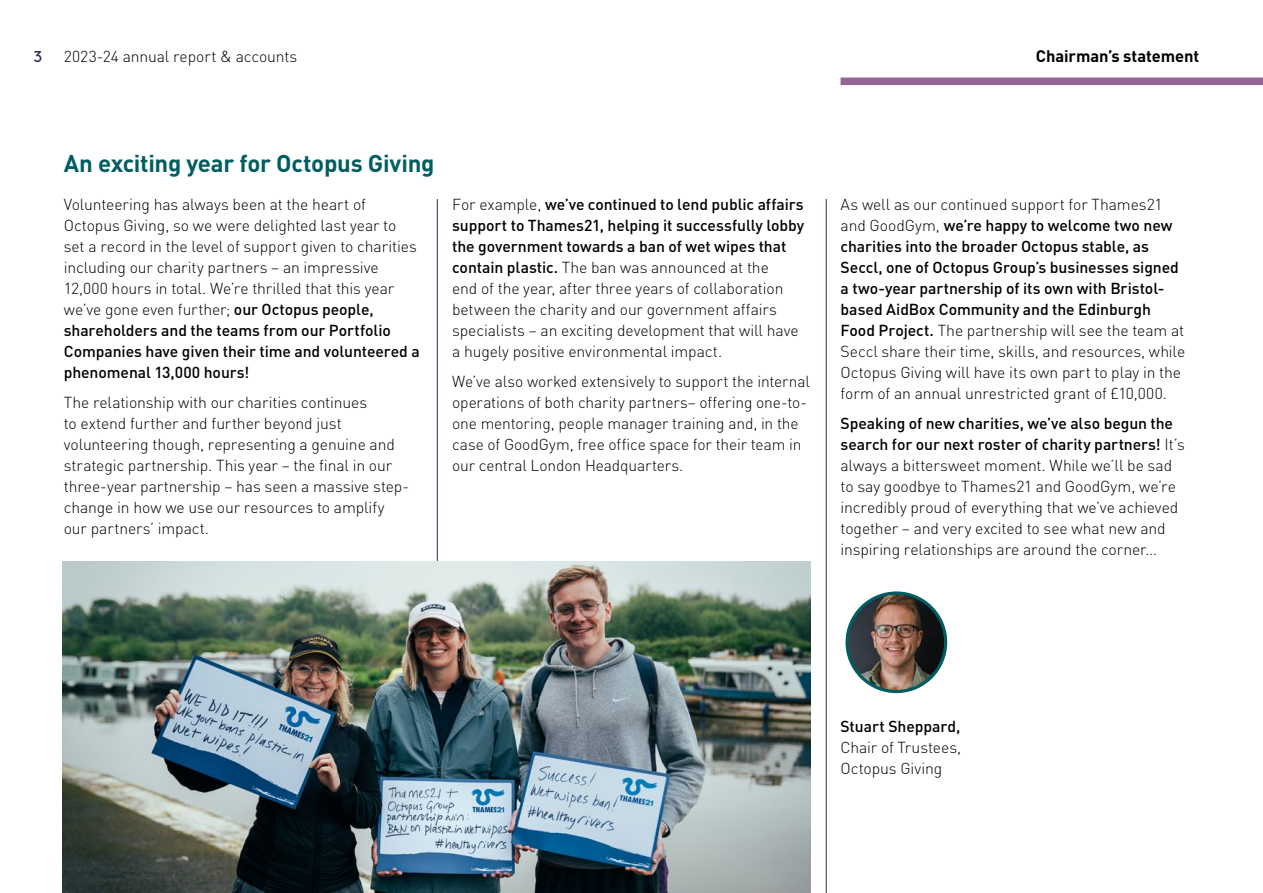
<style>
.page{position:relative;width:1263px;height:893px;background:#fff}
.page>*{position:absolute;margin:0;border:0;box-sizing:border-box;transform-origin:0 0}
.t1{font:700 24px "DIN Pro";letter-spacing:-.01em;color:#005d61}
.t2{font:700 16.5px "DIN Pro";letter-spacing:-.005em;color:#000}
.t3{font:300 15.75px/21px "DIN Pro";letter-spacing:-.005em;color:#000}
.t4{font:500 15.75px "DIN Pro";letter-spacing:-.005em;color:#000}
.t5{font:15.75px "Brown LL";color:#3a2553}
.s1{font-weight:500}
</style>
<div class="page">
<div style="left:840px;top:78px;width:423px;height:7px;background:#966497"></div>
<hr style="left:437px;top:199px;width:1px;height:626px;background:#3a2553">
<hr style="left:826px;top:199px;width:1px;height:694px;background:#3a2553">
<div style="left:847px;top:593px;width:99px;height:99px;background:#005d61;border-radius:50%"></div>
<img style="left:848px;top:594px;width:96px;height:96px;border-radius:48px">
<div style="left:845px;top:591px;width:102px;height:102px;border:3px solid #005d61;border-radius:50%"></div>
<img style="left:63px;top:561px;width:748px;height:332px">
<p class="t5" style="left:33px;top:44px;width:10px">3</p>
<p class="t3" style="left:64px;top:45px;width:235px">2023-24 annual report &amp; accounts</p>
<p class="t2" style="left:1036px;top:44px;width:165px">Chairman’s statement</p>
<h1 class="t1" style="left:64px;top:147px;width:372px">An exciting year for Octopus Giving</h1>
<p class="t3" style="left:64px;top:193px;width:357px">Volunteering has always been at the heart of Octopus Giving, so we were delighted last year to set a record in the level of support given to charities including our charity partners – an impressive 12,000 hours in total. We’re thrilled that this year we’ve gone even further; <span class="s1">our Octopus people, shareholders and the teams from our Portfolio Companies have given their time and volunteered a phenomenal 13,000 hours!</span></p>
<p class="t3" style="left:64px;top:391px;width:347px">The relationship with our charities continues<br>to extend further and further beyond just volunteering though, representing a genuine and strategic partnership. This year – the final in our three-year partnership – has seen a massive step&shy;change in how we use our resources to amplify our partners’ impact.</p>
<p class="t3" style="left:452px;top:193px;width:354px">For example, <span class="s1">we’ve continued to lend public affairs support to Thames21, helping it successfully lobby the government towards a ban of wet wipes that contain plastic.</span> The ban was announced at the<br>end of the year, after three years of collaboration between the charity and our government affairs specialists – an exciting development that will have a hugely positive environmental impact.</p>
<p class="t3" style="left:452px;top:370px;width:359px">We’ve also worked extensively to support the internal operations of both charity partners– offering one-to&shy;one mentoring, people manager training and, in the case of GoodGym, free office space for their team in our central London Headquarters.</p>
<p class="t3" style="left:840px;top:193px;width:346px">As well as our continued support for Thames21 and GoodGym, <span class="s1">we’re happy to welcome two new charities into the broader Octopus stable, as Seccl, one of Octopus Group’s businesses signed a two-year partnership of its own with Bristol&shy;based AidBox Community and the Edinburgh Food Project.</span> The partnership will see the team at Seccl share their time, skills, and resources, while Octopus Giving will have its own part to play in the form of an annual unrestricted grant of £10,000.</p>
<p class="t3" style="left:840px;top:412px;width:346px"><span class="s1">Speaking of new charities, we’ve also begun the search for our next roster of charity partners!</span> It’s always a bittersweet moment. While we’ll be sad to say goodbye to Thames21 and GoodGym, we’re incredibly proud of everything that we’ve achieved together – and very excited to see what new and inspiring relationships are around the corner...</p>
<p class="t4" style="left:840px;top:715px;width:121px">Stuart Sheppard,</p>
<p class="t3" style="left:840px;top:736px;width:122px">Chair of Trustees,<br>Octopus Giving</p>
</div>
